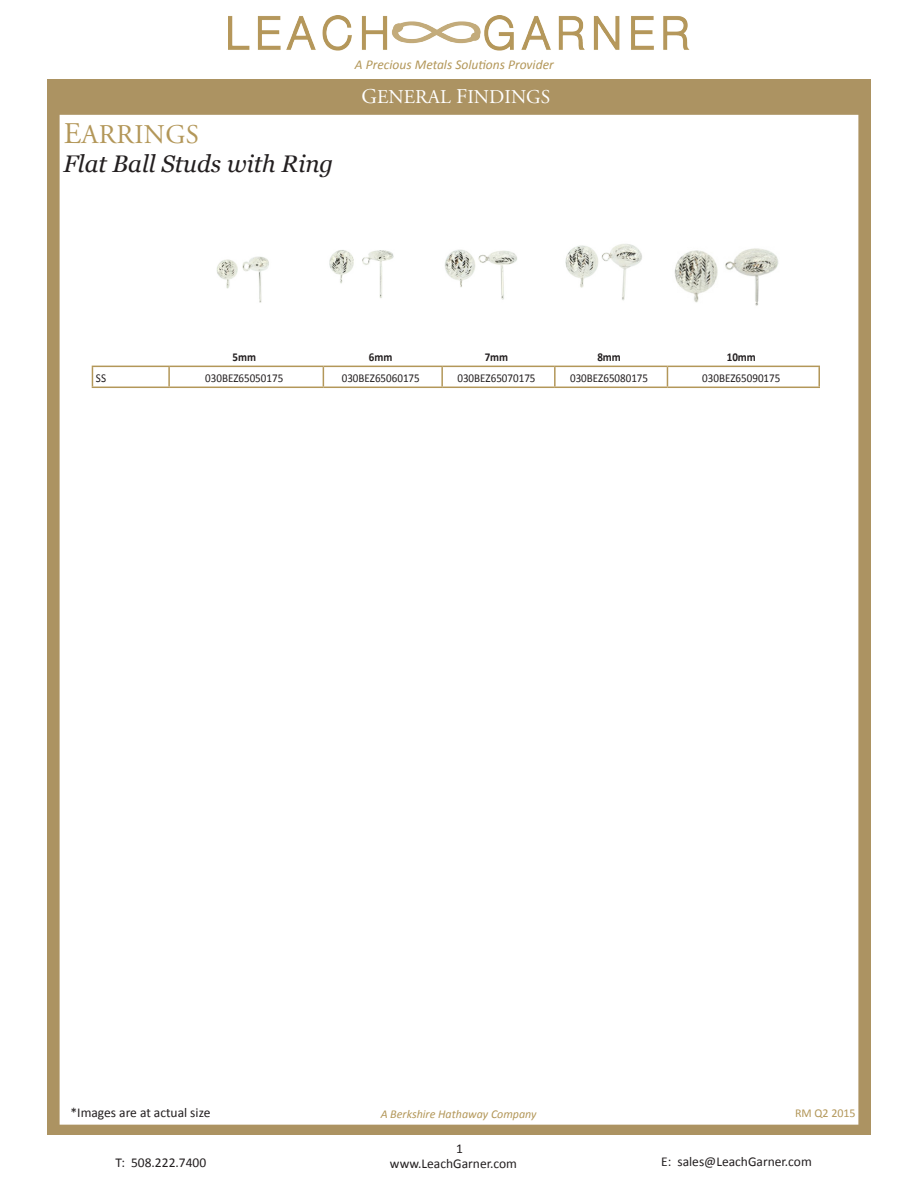
<style>
.page{position:relative;width:918px;height:1188px;background:#fff}
.page>*{position:absolute;margin:0;border:0;box-sizing:border-box;transform-origin:0 0}
.t1{font:27px "Adobe Garamond Pro";letter-spacing:.015em;color:#b39759}
.t2{font:italic 24px "Georgia";color:#231f20}
.t3{font:19.5px "Adobe Garamond Pro";color:#fff}
.t4{font:13.5px "Calibri";color:#231f20}
.t5{font:italic 13.5px "Calibri";color:#b39759}
.table_text_-_data{font:12px "Calibri";color:#231f20;scale:.92 1}
.t6{font:italic 12px "Calibri";color:#b39759}
.table_text_-_data-2{font:700 12px "Calibri";color:#231f20;scale:.92 1}
.t7{font:12px "Calibri";color:#b39759}
.s1{font-size:30px}
.s2{font-size:21px}
</style>
<div class="page">
<img style="left:47px;top:79px;width:824px;height:1055px">
<img style="left:229px;top:16px;width:460px;height:34px">
<hr style="left:92px;top:366px;width:77px;height:1px;background:#b39759">
<svg style="left:92px;top:367px;width:1px;height:20px"></svg>
<hr style="left:169px;top:366px;width:154px;height:1px;background:#b39759">
<hr style="left:168px;top:367px;width:2px;height:20px;background:#b39759">
<hr style="left:323px;top:366px;width:119px;height:1px;background:#b39759">
<svg style="left:323px;top:367px;width:1px;height:20px"></svg>
<hr style="left:442px;top:366px;width:113px;height:1px;background:#b39759">
<hr style="left:441px;top:367px;width:2px;height:20px;background:#b39759">
<hr style="left:555px;top:366px;width:112px;height:1px;background:#b39759">
<hr style="left:554px;top:367px;width:2px;height:20px;background:#b39759">
<hr style="left:667px;top:366px;width:153px;height:1px;background:#b39759">
<svg style="left:667px;top:367px;width:1px;height:20px"></svg>
<hr style="left:818px;top:367px;width:2px;height:20px;background:#b39759">
<hr style="left:92px;top:387px;width:77px;height:1px;background:#b39759">
<hr style="left:169px;top:387px;width:154px;height:1px;background:#b39759">
<hr style="left:323px;top:387px;width:119px;height:1px;background:#b39759">
<hr style="left:442px;top:387px;width:113px;height:1px;background:#b39759">
<hr style="left:555px;top:387px;width:112px;height:1px;background:#b39759">
<hr style="left:667px;top:387px;width:153px;height:1px;background:#b39759">
<img style="left:308px;top:218px;width:106px;height:107px">
<img style="left:428px;top:218px;width:107px;height:107px">
<img style="left:549px;top:218px;width:106px;height:107px">
<img style="left:673px;top:221px;width:108px;height:108px">
<img style="left:190px;top:222px;width:107px;height:106px">
<p class="t5" style="left:355px;top:55px;width:200px">A Precious Metals Solutions Provider</p>
<p class="t1" style="left:64px;top:118px;width:137px"><span class="s1">E</span>ARRINGS</p>
<p class="t2" style="left:64px;top:148px;width:271px">Flat Ball Studs with Ring</p>
<h3 class="t3" style="left:362px;top:86px;width:190px"><span class="s2">G</span>ENERAL <span class="s2">F</span>INDINGS</h3>
<p class="table_text_-_data-2" style="left:232px;top:349px;width:27px">5mm</p>
<p class="table_text_-_data-2" style="left:369px;top:349px;width:27px">6mm</p>
<p class="table_text_-_data-2" style="left:485px;top:349px;width:27px">7mm</p>
<p class="table_text_-_data-2" style="left:597px;top:349px;width:27px">8mm</p>
<p class="table_text_-_data-2" style="left:727px;top:349px;width:33px">10mm</p>
<p class="table_text_-_data" style="left:96px;top:370px;width:13px">SS</p>
<p class="table_text_-_data" style="left:205px;top:370px;width:86px">030BEZ65050175</p>
<p class="table_text_-_data" style="left:342px;top:370px;width:86px">030BEZ65060175</p>
<p class="table_text_-_data" style="left:457px;top:370px;width:86px">030BEZ65070175</p>
<p class="table_text_-_data" style="left:570px;top:370px;width:86px">030BEZ65080175</p>
<p class="table_text_-_data" style="left:702px;top:370px;width:86px">030BEZ65090175</p>
<p class="t4" style="left:71px;top:1104px;width:141px">*Images are at actual size</p>
<p class="t4" style="left:116px;top:1154px;width:92px">T: 508.222.7400</p>
<p class="t6" style="left:381px;top:1105px;width:157px">A Berkshire Hathaway Company</p>
<p class="t7" style="left:795px;top:1106px;width:62px">RM Q2 2015</p>
<p class="t4" style="left:456px;top:1140px;width:8px">1</p>
<p class="t4" style="left:390px;top:1155px;width:129px">www.LeachGarner.com</p>
<p class="t4" style="left:661px;top:1153px;width:152px">E: sales@LeachGarner.com</p>
</div>
